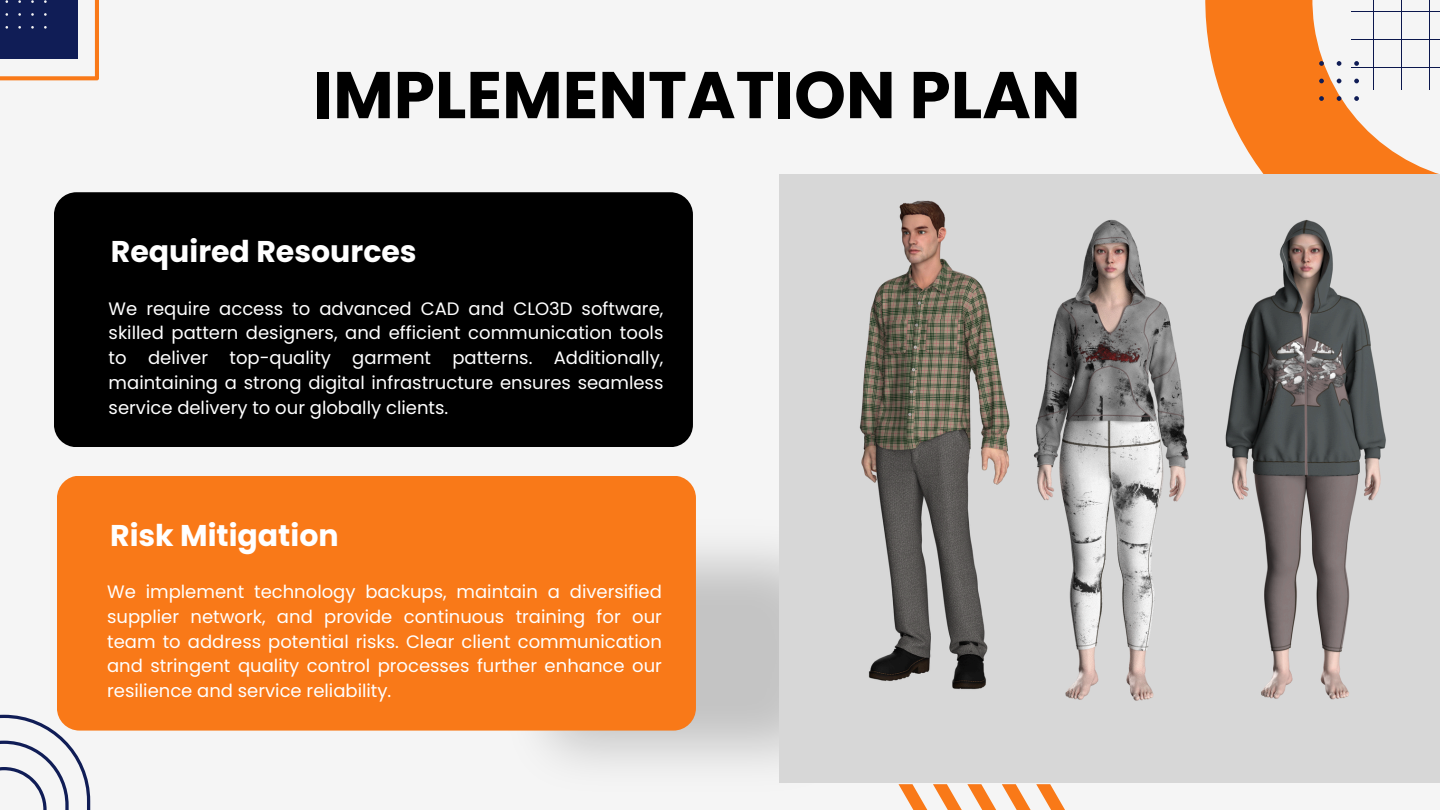
<style>
.page{position:relative;width:1440px;height:810px;background:#f5f5f5}
.page>*{position:absolute;margin:0;border:0;box-sizing:border-box;transform-origin:0 0}
.t1{font:700 66px "Poppins";color:#000}
.t2{font:700 30px "Poppins";color:#fff}
.t3{font:18px/24.8px "Poppins";color:#fff;text-align:justify}
</style>
<div class="page">
<svg style="left:1200px;top:0;width:240px;height:175px;fill:#f97918"></svg>
<div style="left:54px;top:192px;width:639px;height:255px;background:#000;border-radius:23px"></div>
<svg style="left:899px;top:784px;width:166px;height:26px"></svg>
<svg style="left:0;top:715px;width:90px;height:95px"></svg>
<svg style="left:1319px;top:61px;width:5px;height:5px"></svg>
<svg style="left:1337px;top:61px;width:4px;height:5px"></svg>
<svg style="left:1354px;top:61px;width:5px;height:5px"></svg>
<svg style="left:1319px;top:79px;width:5px;height:4px"></svg>
<svg style="left:1337px;top:79px;width:4px;height:4px"></svg>
<svg style="left:1354px;top:79px;width:5px;height:4px"></svg>
<svg style="left:1319px;top:96px;width:5px;height:5px"></svg>
<svg style="left:1337px;top:96px;width:4px;height:5px"></svg>
<svg style="left:1354px;top:96px;width:5px;height:5px"></svg>
<svg style="left:0;top:0;width:99px;height:80px"></svg>
<img style="left:696px;top:517px;width:84px;height:196px">
<div style="left:57px;top:476px;width:639px;height:255px;background:#f97918;border-radius:23px"></div>
<hr style="left:1352px;top:12px;width:88px;height:1px;background:#0b174d">
<hr style="left:1352px;top:40px;width:88px;height:1px;background:#0b174d">
<hr style="left:1352px;top:68px;width:88px;height:1px;background:#0b174d">
<hr style="left:1429px;top:0;width:1px;height:90px;background:#0b174d">
<hr style="left:1401px;top:0;width:1px;height:90px;background:#0b174d">
<hr style="left:1373px;top:0;width:1px;height:90px;background:#0b174d">
<img style="left:780px;top:175px;width:660px;height:608px">
<p class="t1" style="left:314px;top:49px;width:768px">IMPLEMENTATION PLAN</p>
<p class="t2" style="left:111px;top:231px;width:307px">Required Resources</p>
<p class="t3" style="left:109px;top:296px;width:556px">We require access to advanced CAD and CLO3D software, skilled pattern designers, and efficient communication tools to deliver top-quality garment patterns. Additionally, maintaining a strong digital infrastructure ensures seamless service delivery to our globally clients.</p>
<p class="t2" style="left:110px;top:514px;width:230px">Risk Mitigation</p>
<h1 class="t3" style="left:107px;top:579px;width:556px">We implement technology backups, maintain a diversified supplier network, and provide continuous training for our team to address potential risks. Clear client communication and stringent quality control processes further enhance our resilience and service reliability.</h1>
</div>
